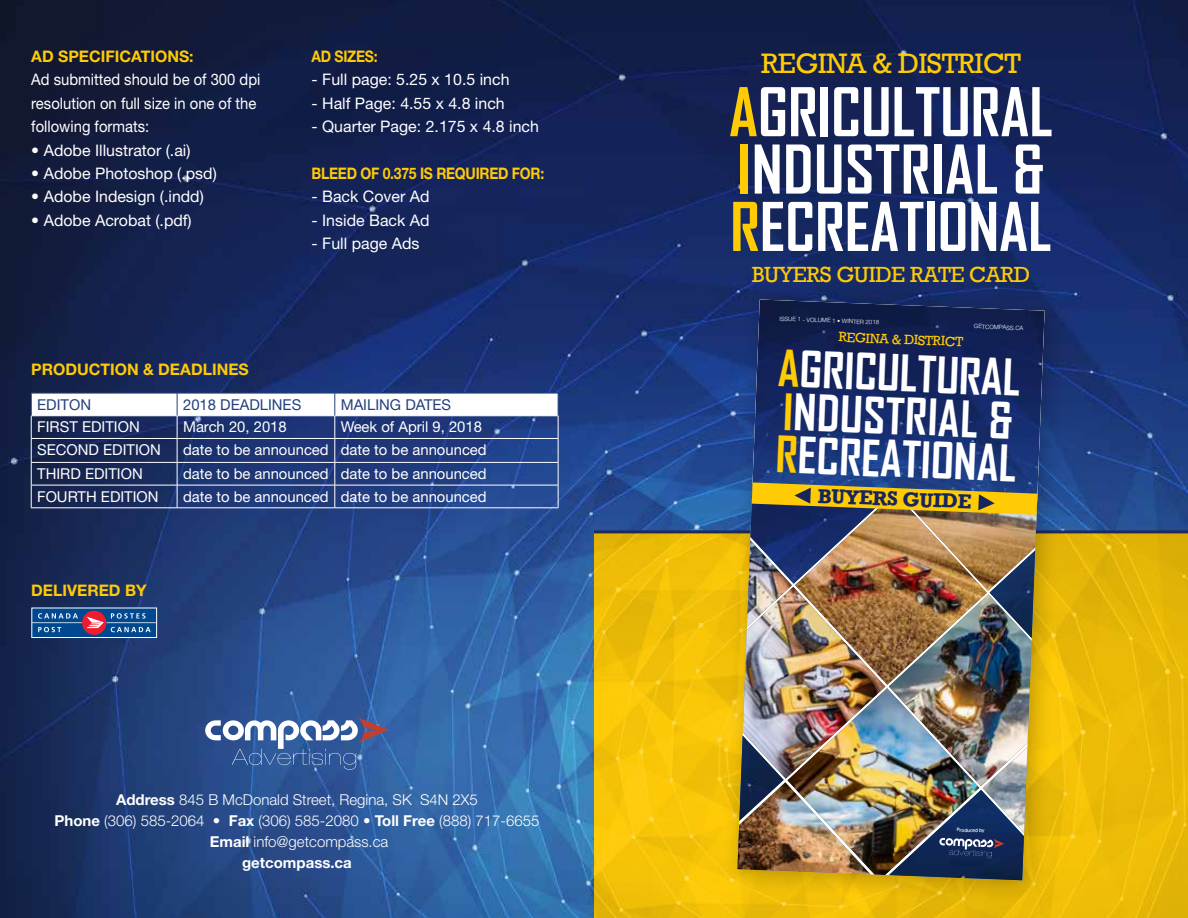
<style>
.page{position:relative;width:1188px;height:918px;background:#fff}
.page>*{position:absolute;margin:0;border:0;box-sizing:border-box;transform-origin:0 0}
.t1{font:700 64.2px/57.3px "Agency FB";color:#fff}
.t2{font:700 48.15px/43px "Agency FB";color:#fff}
.t3{font:28.8px "Rockwell";letter-spacing:-.02em;color:#ffcb05}
.t4{font:22.5px "Rockwell";letter-spacing:-.02em;color:#ffcb05}
.t5{font:700 20.7px "Rockwell";color:#16255c}
.t6{font:15.9px "Helvetica Neue LT Std";color:#fff}
.t7{font:15.9px/23.5px "Helvetica Neue LT Std";color:#fff;scale:.93 1}
.t8{font:700 15.9px "Helvetica Neue LT Std";color:#ffcb05}
.t9{font:700 15.9px "Helvetica Neue LT Std";letter-spacing:-.02em;color:#ffcb05;scale:.88 1}
.t10{font:700 15.9px "Helvetica Neue LT Std";color:#ffcb05;scale:.88 1}
.t11{font:15px "Helvetica Neue LT Std";color:#fff}
.t12{font:300 15px/21px "Helvetica Neue LT Std";color:#fff;text-align:center}
.t13{font:15px "Helvetica Neue LT Std";color:#23407c}
.t14{font:15px "Helvetica Neue LT Std";color:#23417c}
.t15{font:13.8px "Rockwell";color:#ffcb05}
.t16{font:300 6px "Helvetica Neue LT Std";color:#fff}
.t17{font:4.95px "Antique Oli T";color:#fff}
.s1{font-weight:700}
.s2{color:#ffcb05}
</style>
<div class="page">
<img style="left:594px;top:533px;width:594px;height:385px">
<img style="left:0;top:0;width:594px;height:918px">
<img style="left:594px;top:0;width:594px;height:530px">
<svg style="left:205px;top:717px;width:184px;height:53px"></svg>
<hr style="left:31px;top:508px;width:146px;height:1px;background:#fff">
<hr style="left:177px;top:508px;width:158px;height:1px;background:#fff">
<hr style="left:335px;top:508px;width:223px;height:1px;background:#fff">
<svg style="left:31px;top:393px;width:528px;height:115px"></svg>
<hr style="left:594px;top:530px;width:594px;height:3px;background:#20295c">
<div style="left:722px;top:284px;width:346px;height:620px;background:#000;opacity:.24"></div>
<svg style="left:737px;top:300px;width:308px;height:580px;background:#7d7848"></svg>
<img style="left:752px;top:300px;width:293px;height:213px">
<img style="left:737px;top:482px;width:300px;height:398px">
<div style="left:32px;top:608px;width:125px;height:30px;background:#004990"></div>
<div style="left:82px;top:611px;width:24px;height:24px;background:#ed1c2e;border-radius:50%"></div>
<svg style="left:33px;top:613px;width:122px;height:19px"></svg>
<div style="left:31px;top:608px;width:126px;height:30px;border:1px solid #fff"></div>
<p class="t8" style="left:31px;top:46px;width:164px">AD SPECIFICATIONS:</p>
<p class="t7" style="left:31px;top:67px;width:248px">Ad submitted should be of 300 dpi resolution on full size in one of the following formats:</p>
<p class="t6" style="left:31px;top:140px;width:161px">• Adobe Illustrator (.ai)</p>
<p class="t6" style="left:31px;top:164px;width:187px">• Adobe Photoshop (.psd)</p>
<p class="t6" style="left:31px;top:187px;width:174px">• Adobe Indesign (.indd)</p>
<p class="t6" style="left:31px;top:211px;width:162px">• Adobe Acrobat (.pdf)</p>
<p class="t8" style="left:31px;top:359px;width:219px">PRODUCTION &amp; DEADLINES</p>
<p class="t10" style="left:312px;top:46px;width:77px">AD SIZES:</p>
<p class="t6" style="left:312px;top:70px;width:199px">- Full page: 5.25 x 10.5 inch</p>
<p class="t6" style="left:312px;top:93px;width:195px">- Half Page: 4.55 x 4.8 inch</p>
<p class="t6" style="left:312px;top:117px;width:229px">- Quarter Page: 2.175 x 4.8 inch</p>
<p class="t9" style="left:312px;top:163px;width:266px">BLEED OF 0.375 IS REQUIRED FOR:</p>
<p class="t6" style="left:312px;top:187px;width:119px">- Back Cover Ad</p>
<p class="t6" style="left:312px;top:211px;width:119px">- Inside Back Ad</p>
<p class="t6" style="left:312px;top:234px;width:109px">- Full page Ads</p>
<p class="t14" style="left:37px;top:395px;width:55px">EDITON</p>
<p class="t13" style="left:183px;top:395px;width:120px">2018 DEADLINES</p>
<p class="t13" style="left:341px;top:395px;width:112px">MAILING DATES</p>
<p class="t11" style="left:37px;top:418px;width:104px">FIRST EDITION</p>
<p class="t11" style="left:183px;top:418px;width:105px">March 20, 2018</p>
<p class="t11" style="left:341px;top:418px;width:143px">Week of April 9, 2018</p>
<p class="t11" style="left:37px;top:441px;width:125px">SECOND EDITION</p>
<p class="t11" style="left:183px;top:441px;width:305px">date to be announced date to be announced</p>
<p class="t11" style="left:37px;top:465px;width:107px">THIRD EDITION</p>
<p class="t11" style="left:183px;top:465px;width:305px">date to be announced date to be announced</p>
<p class="t11" style="left:37px;top:488px;width:123px">FOURTH EDITION</p>
<p class="t11" style="left:183px;top:488px;width:305px">date to be announced date to be announced</p>
<p class="t8" style="left:31px;top:580px;width:117px">DELIVERED BY</p>
<p class="t12" style="left:55px;top:789px;width:486px"><span class="s1">Address</span> 845 B McDonald Street, Regina, SK S4N 2X5<br><span class="s1">Phone</span> (306) 585-2064 • <span class="s1">Fax</span> (306) 585-2080 • <span class="s1">Toll Free</span> (888) 717-6655<br><span class="s1">Email</span> info@getcompass.ca<br><span class="s1">getcompass.ca</span></p>
<h3 class="t3" style="left:761px;top:47px;width:261px">REGINA &amp; DISTRICT</h3>
<h1 class="t1" style="left:729px;top:82px;width:325px"><span class="s2">A</span>GRICULTURAL<br><span class="s2">I</span>NDUSTRIAL &amp;<br><span class="s2">R</span>ECREATIONAL</h1>
<h3 class="t4" style="left:752px;top:261px;width:280px">BUYERS GUIDE RATE CARD</h3>
<p class="t16" style="left:780px;top:315px;width:101px;rotate:2deg">ISSUE 1 - VOLUME 1 • WINTER 2018</p>
<p class="t15" style="left:839px;top:329px;width:126px;rotate:2deg">REGINA &amp; DISTRICT</p>
<p class="t16" style="left:974px;top:323px;width:51px;rotate:2deg">GETCOMPASS.CA</p>
<h2 class="t2" style="left:779px;top:346px;width:244px;rotate:2deg"><span class="s2">A</span>GRICULTURAL<br><span class="s2">I</span>NDUSTRIAL &amp;<br><span class="s2">R</span>ECREATIONAL</h2>
<h3 class="t5" style="left:818px;top:483px;width:155px;rotate:2deg">BUYERS GUIDE</h3>
<p class="t17" style="left:957px;top:827px;width:29px;rotate:2deg">Produced by</p>
</div>
